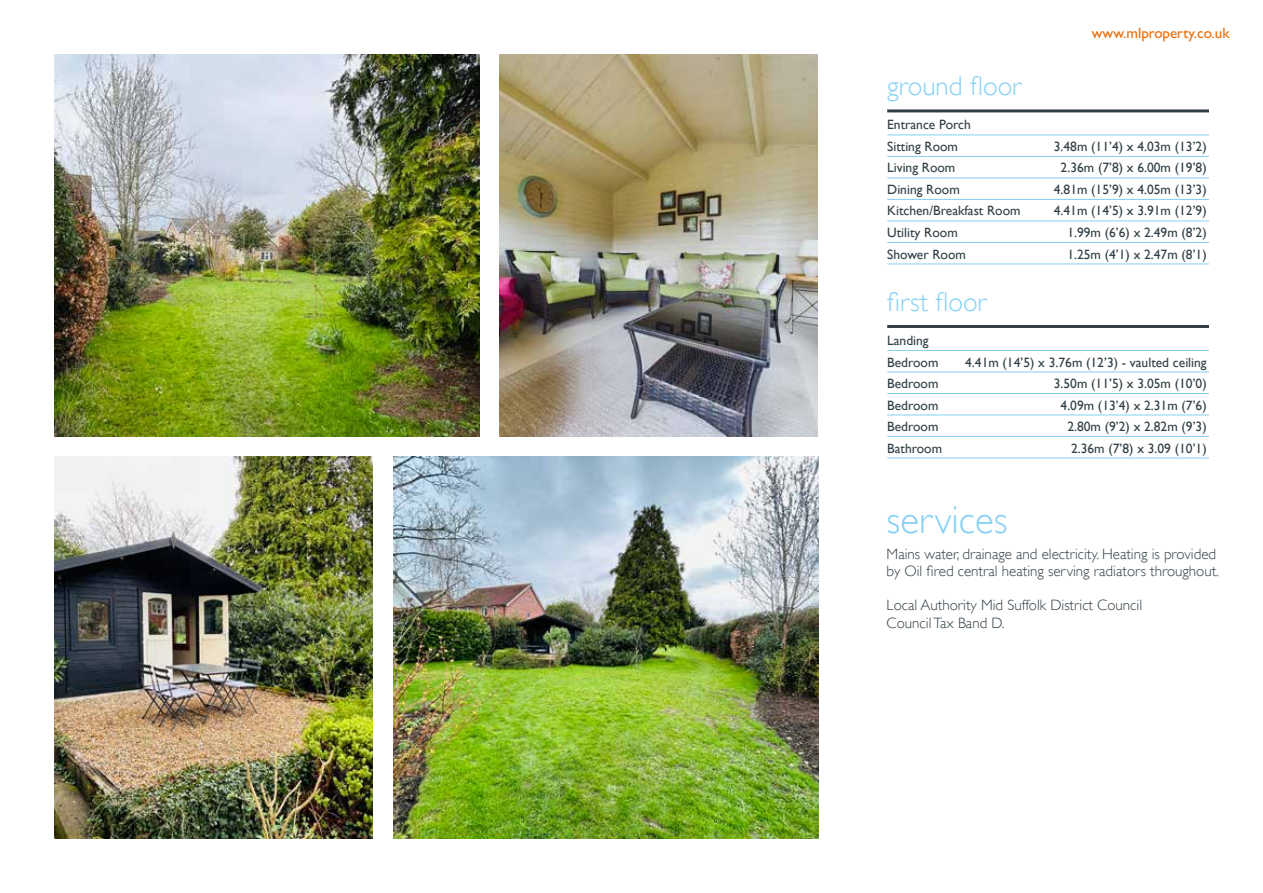
<style>
.page{position:relative;width:1263px;height:893px;background:#fff}
.page>*{position:absolute;margin:0;border:0;box-sizing:border-box;transform-origin:0 0}
.t1{font:300 39px "Gill Sans";color:#86d0f5}
.t2{font:300 27px "Gill Sans";color:#86d0f5}
.t3{font:300 15px/17.2px "Gill Sans";color:#313f46}
.t4{font:500 15px "Gill Sans MT Pro";color:#ed6b06}
.t5{font:13.5px/21.5px "Gill Sans";color:#313f46}
</style>
<div class="page">
<hr style="left:887px;top:109px;width:322px;height:3px;background:#313f46">
<hr style="left:887px;top:135px;width:322px;height:1px;background:#86d0f5">
<hr style="left:887px;top:156px;width:322px;height:1px;background:#86d0f5">
<hr style="left:887px;top:178px;width:322px;height:1px;background:#86d0f5">
<hr style="left:887px;top:199px;width:322px;height:1px;background:#86d0f5">
<hr style="left:887px;top:221px;width:322px;height:1px;background:#86d0f5">
<hr style="left:887px;top:242px;width:322px;height:1px;background:#86d0f5">
<hr style="left:887px;top:264px;width:322px;height:1px;background:#86d0f5">
<hr style="left:887px;top:325px;width:322px;height:3px;background:#313f46">
<hr style="left:887px;top:350px;width:322px;height:1px;background:#86d0f5">
<hr style="left:887px;top:372px;width:322px;height:1px;background:#86d0f5">
<hr style="left:887px;top:393px;width:322px;height:1px;background:#86d0f5">
<hr style="left:887px;top:415px;width:322px;height:1px;background:#86d0f5">
<hr style="left:887px;top:436px;width:322px;height:1px;background:#86d0f5">
<hr style="left:887px;top:458px;width:322px;height:1px;background:#86d0f5">
<img style="left:54px;top:456px;width:319px;height:383px">
<img style="left:393px;top:456px;width:426px;height:383px">
<img style="left:54px;top:54px;width:425px;height:383px">
<img style="left:499px;top:54px;width:319px;height:382px">
<h2 class="t2" style="left:887px;top:71px;width:136px">ground floor</h2>
<p class="t5" style="left:887px;top:114px;width:85px">Entrance Porch<br>Sitting Room</p>
<p class="t4" style="left:1092px;top:24px;width:139px">www.mlproperty.co.uk</p>
<p class="t5" style="left:1054px;top:136px;width:154px">3.48m (11’4) x 4.03m (13’2)</p>
<p class="t5" style="left:887px;top:157px;width:70px">Living Room</p>
<p class="t5" style="left:1060px;top:157px;width:148px">2.36m (7’8) x 6.00m (19’8)</p>
<p class="t5" style="left:887px;top:179px;width:74px">Dining Room</p>
<p class="t5" style="left:1054px;top:179px;width:154px">4.81m (15’9) x 4.05m (13’3)</p>
<p class="t5" style="left:887px;top:200px;width:135px">Kitchen/Breakfast Room</p>
<p class="t5" style="left:1054px;top:200px;width:154px">4.41m (14’5) x 3.91m (12’9)</p>
<p class="t5" style="left:887px;top:222px;width:72px">Utility Room</p>
<p class="t5" style="left:1067px;top:222px;width:141px">1.99m (6’6) x 2.49m (8’2)</p>
<p class="t5" style="left:887px;top:243px;width:80px">Shower Room</p>
<p class="t5" style="left:1067px;top:243px;width:141px">1.25m (4’1) x 2.47m (8’1)</p>
<h2 class="t2" style="left:887px;top:286px;width:101px">first floor</h2>
<p class="t5" style="left:887px;top:330px;width:53px">Landing<br>Bedroom</p>
<p class="t5" style="left:965px;top:351px;width:243px">4.41m (14’5) x 3.76m (12’3) - vaulted ceiling</p>
<p class="t5" style="left:887px;top:373px;width:53px">Bedroom</p>
<p class="t5" style="left:1054px;top:373px;width:154px">3.50m (11’5) x 3.05m (10’0)</p>
<p class="t5" style="left:887px;top:394px;width:53px">Bedroom</p>
<p class="t5" style="left:1060px;top:394px;width:148px">4.09m (13’4) x 2.31m (7’6)</p>
<p class="t5" style="left:887px;top:416px;width:53px">Bedroom</p>
<p class="t5" style="left:1067px;top:416px;width:141px">2.80m (9’2) x 2.82m (9’3)</p>
<p class="t5" style="left:887px;top:437px;width:56px">Bathroom</p>
<p class="t5" style="left:1071px;top:437px;width:137px">2.36m (7’8) x 3.09 (10’1)</p>
<h1 class="t1" style="left:887px;top:498px;width:122px">services</h1>
<p class="t3" style="left:887px;top:545px;width:334px">Mains water, drainage and electricity. Heating is provided by Oil fired central heating serving radiators throughout.</p>
<p class="t3" style="left:887px;top:597px;width:257px">Local Authority Mid Suffolk District Council<br>Council Tax Band D.</p>
</div>
